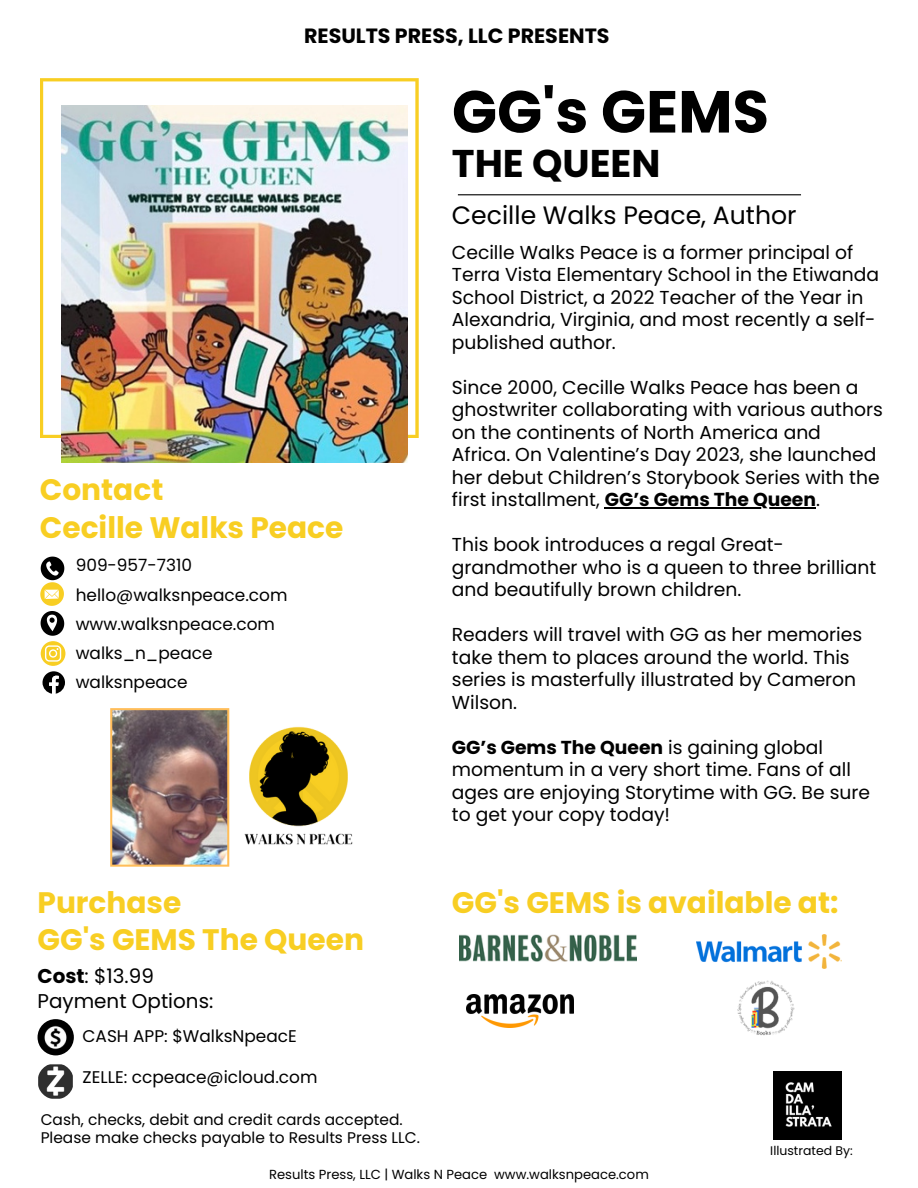
<style>
.page{position:relative;width:918px;height:1188px;background:#fff}
.page>*{position:absolute;margin:0;border:0;box-sizing:border-box;transform-origin:0 0}
.t1{font:700 59.25px "Poppins";color:#000}
.t2{font:700 38.7px "Poppins";color:#000}
.t3{font:700 29.7px "Poppins";color:#f8ce23}
.t4{font:25.2px "Poppins";color:#000}
.t5{font:700 20.7px "Poppins";color:#000}
.t6{font:19.95px "Poppins";color:#000}
.t7{font:18.75px/22.5px "Poppins";color:#000}
.t8{font:16.95px/29.2px "Poppins";color:#000}
.t9{font:15.45px "Poppins";color:#000}
.t10{font:13.2px "Poppins";color:#000}
.t11{font:12.45px "Poppins";color:#000}
.s1{font-weight:700}
</style>
<div class="page">
<svg style="left:40px;top:78px;width:379px;height:360px"></svg>
<img style="left:61px;top:105px;width:347px;height:358px">
<hr style="left:458px;top:194px;width:343px;height:1px;background:#000">
<img style="left:244px;top:726px;width:109px;height:119px">
<img style="left:110px;top:708px;width:119px;height:159px">
<img style="left:38px;top:1019px;width:36px;height:36px;border-radius:50%">
<img style="left:38px;top:1063px;width:36px;height:36px;border-radius:50%">
<img style="left:467px;top:994px;width:107px;height:33px">
<img style="left:696px;top:934px;width:146px;height:35px">
<img style="left:459px;top:934px;width:178px;height:27px">
<img style="left:738px;top:981px;width:57px;height:55px">
<img style="left:774px;top:1072px;width:67px;height:67px">
<svg style="left:40px;top:557px;width:25px;height:137px"></svg>
<hr style="left:605px;top:507px;width:211px;height:2px;background:#000">
<p class="t5" style="left:304px;top:21px;width:307px">RESULTS PRESS, LLC PRESENTS</p>
<p class="t1" style="left:452px;top:70px;width:319px">GG's GEMS</p>
<p class="t2" style="left:452px;top:136px;width:210px">THE QUEEN</p>
<p class="t3" style="left:40px;top:469px;width:125px">Contact</p>
<p class="t3" style="left:40px;top:506px;width:305px">Cecille Walks Peace</p>
<p class="t8" style="left:76px;top:551px;width:213px">909-957-7310 hello@walksnpeace.com</p>
<p class="t8" style="left:76px;top:609px;width:201px">www.walksnpeace.com</p>
<p class="t8" style="left:76px;top:639px;width:138px">walks_n_peace</p>
<p class="t8" style="left:76px;top:668px;width:114px">walksnpeace</p>
<p class="t3" style="left:38px;top:882px;width:145px">Purchase</p>
<p class="t3" style="left:38px;top:919px;width:328px">GG's GEMS The Queen</p>
<p class="t6" style="left:38px;top:962px;width:118px"><span class="s1">Cost</span>: $13.99</p>
<p class="t6" style="left:38px;top:987px;width:177px">Payment Options:</p>
<p class="t8" style="left:83px;top:1021px;width:216px">CASH APP: $WalksNpeacE</p>
<p class="t8" style="left:83px;top:1063px;width:236px">ZELLE: ccpeace@icloud.com</p>
<p class="t9" style="left:41px;top:1109px;width:364px">Cash, checks, debit and credit cards accepted.</p>
<p class="t9" style="left:41px;top:1127px;width:381px">Please make checks payable to Results Press LLC.</p>
<p class="t4" style="left:452px;top:198px;width:346px">Cecille Walks Peace, Author</p>
<p class="t7" style="left:452px;top:241px;width:429px">Cecille Walks Peace is a former principal of Terra Vista Elementary School in the Etiwanda School District, a 2022 Teacher of the Year in Alexandria, Virginia, and most recently a self&shy;published author.</p>
<p class="t7" style="left:452px;top:376px;width:432px">Since 2000, Cecille Walks Peace has been a ghostwriter collaborating with various authors on the continents of North America and Africa. On Valentine’s Day 2023, she launched her debut Children’s Storybook Series with the first installment, <span class="s1">GG’s Gems The Queen</span>.</p>
<p class="t7" style="left:452px;top:534px;width:426px">This book introduces a regal Great&shy;grandmother who is a queen to three brilliant and beautifully brown children.</p>
<p class="t7" style="left:452px;top:624px;width:412px">Readers will travel with GG as her memories take them to places around the world. This series is masterfully illustrated by Cameron Wilson.</p>
<p class="t7" style="left:452px;top:736px;width:420px"><span class="s1">GG’s Gems The Queen</span> is gaining global momentum in a very short time. Fans of all ages are enjoying Storytime with GG. Be sure to get your copy today!</p>
<p class="t3" style="left:452px;top:882px;width:388px">GG's GEMS is available at:</p>
<p class="t11" style="left:770px;top:1142px;width:84px">Illustrated By:</p>
<p class="t10" style="left:269px;top:1165px;width:381px">Results Press, LLC | Walks N Peace www.walksnpeace.com</p>
</div>
